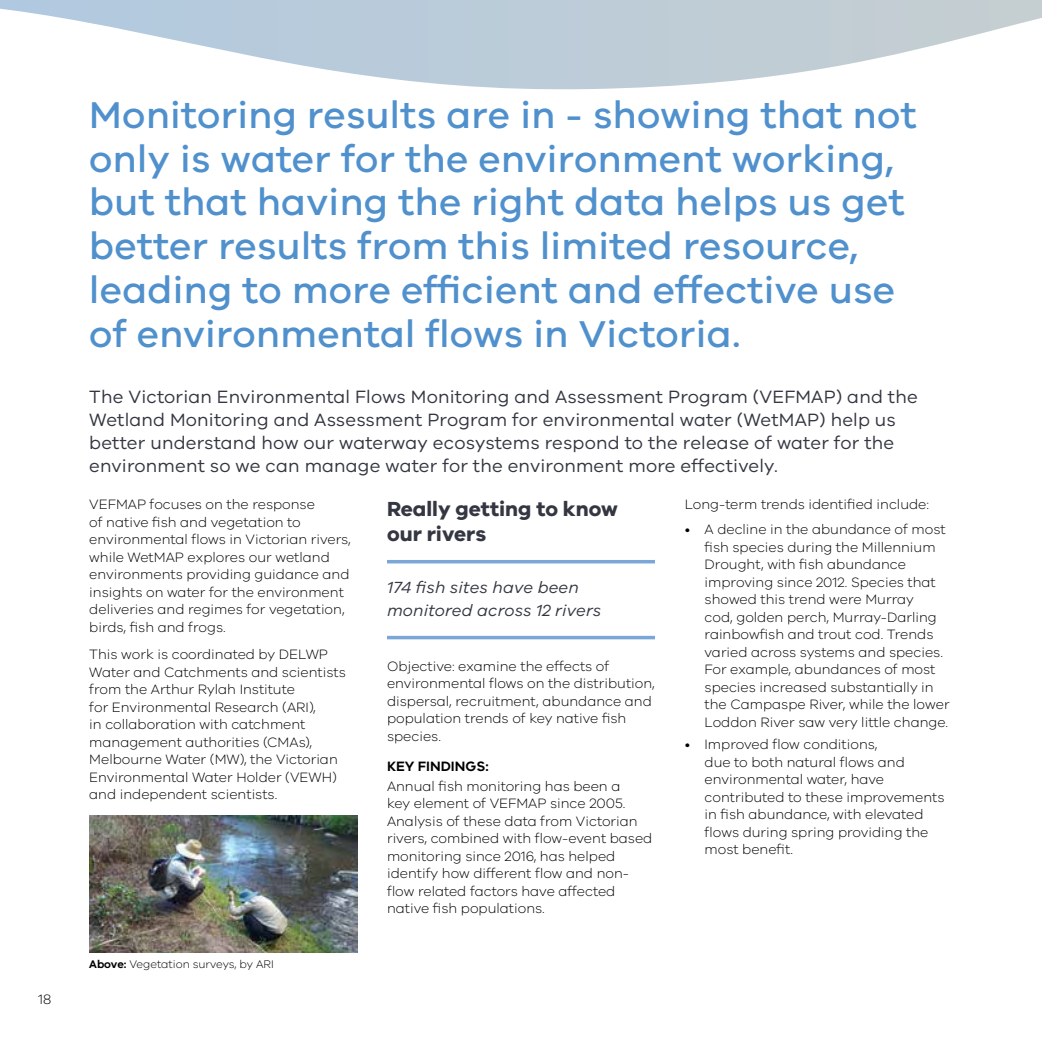
<style>
.page{position:relative;width:1042px;height:1042px;background:#fff}
.page>*{position:absolute;margin:0;border:0;box-sizing:border-box;transform-origin:0 0}
.t1{font:500 38.5px/43.8px "VIC";letter-spacing:.01em;color:#5091cd}
.t2{font:700 21px/24.5px "VIC";color:#343741}
.t3{font:18.38px/22.8px "VIC";letter-spacing:.01em;color:#343741}
.t4{font:italic 16.62px/22.8px "VIC";letter-spacing:.01em;color:#343741}
.t5{font:300 14px/17.5px "VIC";color:#000}
.t6{font:600 14px "VIC";color:#000}
.t7{font:300 11.38px "VIC";color:#000}
.s1{font-weight:600}
</style>
<div class="page">
<svg style="left:0;top:0;width:1042px;height:90px"></svg>
<hr style="left:387px;top:560px;width:268px;height:3px;background:#7ba6d8">
<hr style="left:387px;top:636px;width:268px;height:3px;background:#7ba6d8">
<img style="left:89px;top:815px;width:268px;height:137px">
<p class="t5" style="left:38px;top:990px;width:15px">18</p>
<p class="t1" style="left:89px;top:92px;width:829px">Monitoring results are in - showing that not only is water for the environment working, but that having the right data helps us get better results from this limited resource, leading to more efficient and effective use of environmental flows in Victoria.</p>
<p class="t3" style="left:89px;top:385px;width:830px">The Victorian Environmental Flows Monitoring and Assessment Program (VEFMAP) and the Wetland Monitoring and Assessment Program for environmental water (WetMAP) help us better understand how our waterway ecosystems respond to the release of water for the environment so we can manage water for the environment more effectively.</p>
<p class="t5" style="left:89px;top:495px;width:263px">VEFMAP focuses on the response<br>of native fish and vegetation to environmental flows in Victorian rivers, while WetMAP explores our wetland environments providing guidance and insights on water for the environment deliveries and regimes for vegetation, birds, fish and frogs.</p>
<p class="t5" style="left:89px;top:645px;width:258px">This work is coordinated by DELWP Water and Catchments and scientists from the Arthur Rylah Institute<br>for Environmental Research (ARI),<br>in collaboration with catchment management authorities (CMAs), Melbourne Water (MW), the Victorian Environmental Water Holder (VEWH) and independent scientists.</p>
<p class="t7" style="left:89px;top:957px;width:186px"><span class="s1">Above:</span> Vegetation surveys, by ARI</p>
<h2 class="t2" style="left:387px;top:496px;width:232px">Really getting to know our rivers</h2>
<p class="t4" style="left:387px;top:576px;width:216px">174 fish sites have been monitored across 12 rivers</p>
<p class="t5" style="left:387px;top:657px;width:269px">Objective: examine the effects of environmental flows on the distribution, dispersal, recruitment, abundance and population trends of key native fish species.</p>
<p class="t6" style="left:387px;top:757px;width:103px">KEY FINDINGS:</p>
<p class="t5" style="left:387px;top:777px;width:267px">Annual fish monitoring has been a<br>key element of VEFMAP since 2005.<br>Analysis of these data from Victorian rivers, combined with flow-event based monitoring since 2016, has helped identify how different flow and non&shy;flow related factors have affected native fish populations.</p>
<p class="t5" style="left:685px;top:495px;width:246px">Long-term trends identified include:</p>
<p class="t5" style="left:704px;top:520px;width:247px;text-indent:-20px">• A decline in the abundance of most fish species during the Millennium Drought, with fish abundance improving since 2012. Species that showed this trend were Murray<br>cod, golden perch, Murray-Darling rainbowfish and trout cod. Trends varied across systems and species.<br>For example, abundances of most species increased substantially in the Campaspe River, while the lower Loddon River saw very little change.</p>
<p class="t5" style="left:704px;top:735px;width:241px;text-indent:-20px">• Improved flow conditions,<br>due to both natural flows and environmental water, have contributed to these improvements in fish abundance, with elevated flows during spring providing the most benefit.</p>
</div>
